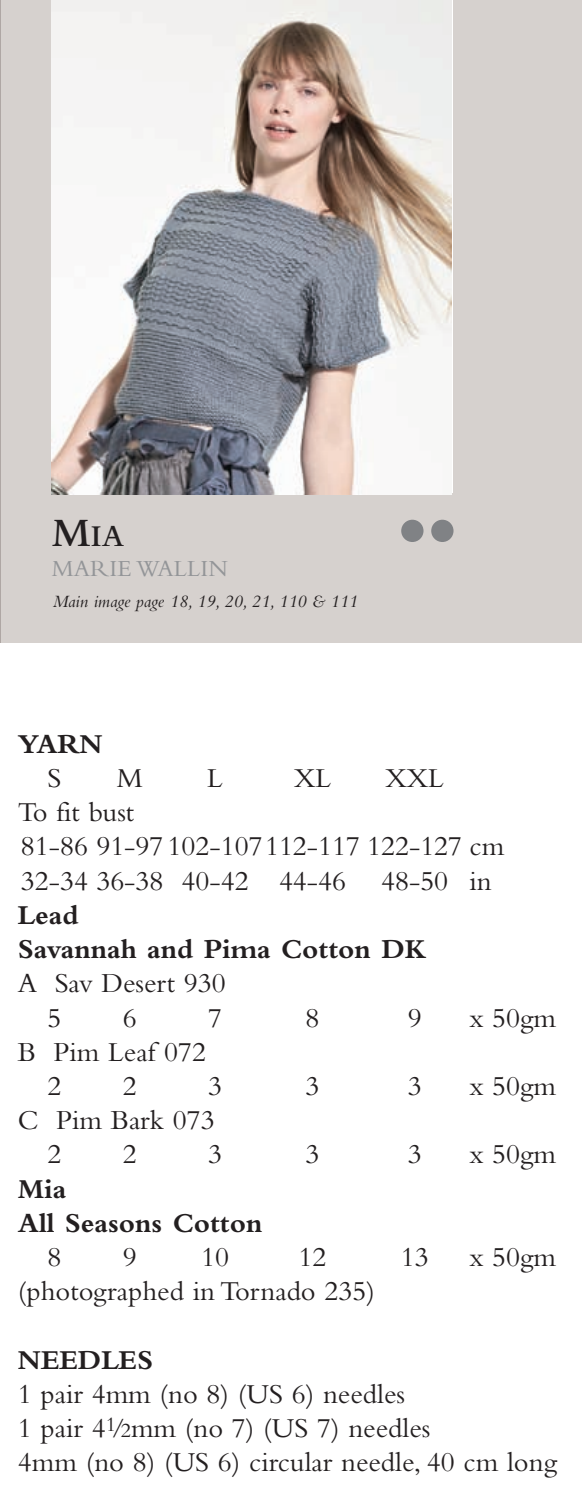
<style>
.page{position:relative;width:582px;height:1507px;background:#fff}
.page>*{position:absolute;margin:0;border:0;box-sizing:border-box;transform-origin:0 0}
.t1{font:600 31.5px "Bembo";color:#231f20}
.t2{font:28.5px/34.2px "Bembo";color:#231f20}
.t3{font:700 28.5px/34.2px "Bembo";color:#231f20}
.t4{font:24px "Bembo";color:#939598}
.t5{font:italic 18px "Bembo";color:#231f20}
.s1{font-size:42px}
.s2{font-size:21px}
</style>
<div class="page">
<div style="left:0;top:0;width:582px;height:643px;background:#d6d1ce"></div>
<img style="left:52px;top:1px;width:399px;height:493px">
<div style="left:431px;top:519px;width:22px;height:23px;background:#808285;border-radius:50%"></div>
<div style="left:401px;top:519px;width:22px;height:23px;background:#808285;border-radius:50%"></div>
<hr style="left:0;top:0;width:1px;height:643px;background:#afa7a4">
<p class="t1" style="left:52px;top:518px;width:74px"><span class="s1">M</span>IA</p>
<p class="t4" style="left:52px;top:560px;width:177px">MARIE WALLIN</p>
<p class="t5" style="left:53px;top:595px;width:306px">Main image page 18, 19, 20, 21, 110 &amp; 111</p>
<p class="t3" style="left:18px;top:729px;width:86px">YARN</p>
<p class="t2" style="left:47px;top:763px;width:15px">S</p>
<p class="t2" style="left:117px;top:763px;width:28px">M</p>
<p class="t2" style="left:207px;top:763px;width:17px">L</p>
<p class="t2" style="left:294px;top:763px;width:39px">XL</p>
<p class="t2" style="left:385px;top:763px;width:60px">XXL</p>
<p class="t2" style="left:18px;top:798px;width:488px">To fit bust<br>81-86 91-97 102-107112-117 122-127 cm<br>32-34 36-38 40-42 44-46 48-50 in</p>
<p class="t3" style="left:18px;top:900px;width:409px">Lead<br>Savannah and Pima Cotton DK</p>
<p class="t2" style="left:47px;top:969px;width:180px;text-indent:-30px">A Sav Desert 930<br>5</p>
<p class="t2" style="left:123px;top:1003px;width:15px">6</p>
<p class="t2" style="left:208px;top:1003px;width:15px">7</p>
<p class="t2" style="left:306px;top:1003px;width:15px">8</p>
<p class="t2" style="left:408px;top:1003px;width:15px">9</p>
<p class="t2" style="left:469px;top:1003px;width:88px">x 50gm</p>
<p class="t2" style="left:47px;top:1037px;width:160px;text-indent:-30px">B Pim Leaf 072<br>2</p>
<p class="t2" style="left:123px;top:1071px;width:15px">2</p>
<p class="t2" style="left:208px;top:1071px;width:15px">3</p>
<p class="t2" style="left:306px;top:1071px;width:15px">3</p>
<p class="t2" style="left:408px;top:1071px;width:15px">3</p>
<p class="t2" style="left:469px;top:1071px;width:88px">x 50gm</p>
<p class="t2" style="left:47px;top:1105px;width:169px;text-indent:-30px">C Pim Bark 073<br>2</p>
<p class="t2" style="left:123px;top:1140px;width:15px">2</p>
<p class="t2" style="left:208px;top:1140px;width:15px">3</p>
<p class="t2" style="left:306px;top:1140px;width:15px">3</p>
<p class="t2" style="left:408px;top:1140px;width:15px">3</p>
<p class="t2" style="left:469px;top:1140px;width:88px">x 50gm</p>
<p class="t3" style="left:18px;top:1174px;width:246px">Mia<br>All Seasons Cotton</p>
<p class="t2" style="left:47px;top:1242px;width:15px">8</p>
<p class="t2" style="left:123px;top:1242px;width:15px">9</p>
<p class="t2" style="left:201px;top:1242px;width:29px">10</p>
<p class="t2" style="left:299px;top:1242px;width:29px">12</p>
<p class="t2" style="left:401px;top:1242px;width:29px">13</p>
<p class="t2" style="left:469px;top:1242px;width:88px">x 50gm</p>
<p class="t2" style="left:18px;top:1276px;width:359px">(photographed in Tornado 235)</p>
<p class="t3" style="left:18px;top:1345px;width:137px">NEEDLES</p>
<p class="t2" style="left:18px;top:1379px;width:540px">1 pair 4mm (no 8) (US 6) needles<br>1 pair 4<sup>1</sup>/<span class="s2">2</span>mm (no 7) (US 7) needles<br>4mm (no 8) (US 6) circular needle, 40 cm long</p>
</div>
